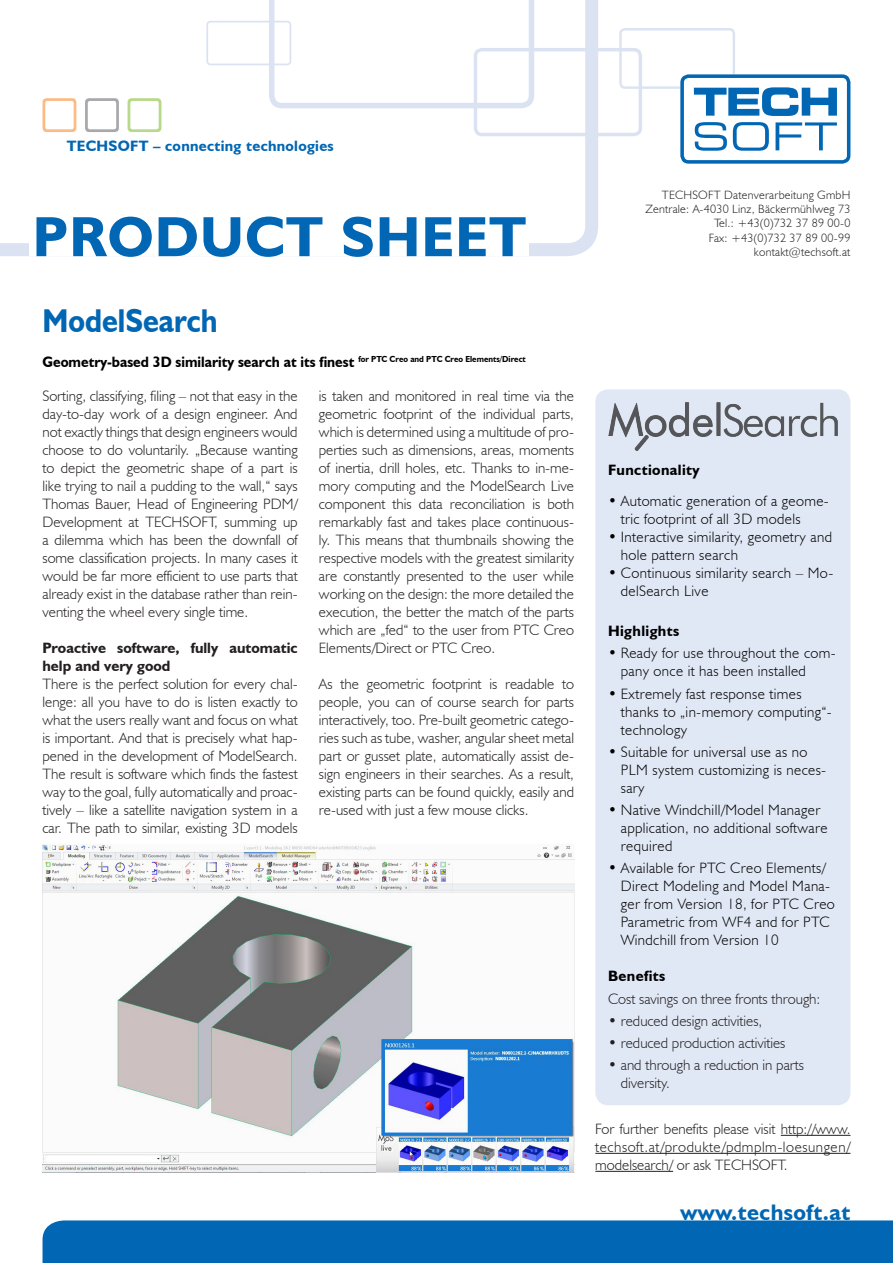
<style>
.page{position:relative;width:893px;height:1263px;background:#fff}
.page>*{position:absolute;margin:0;border:0;box-sizing:border-box;transform-origin:0 0}
.t1{font:700 57px "Humanist 521 BT";letter-spacing:.02em;color:#0166b3}
.t2{font:700 33px "Humanist 521 BT";color:#0166b3;scale:.9 1}
.t3{font:700 22.5px "Humanist 521 BT";letter-spacing:.02em;color:#0166b3}
.t4{font:300 15px/18px "Humanist 521 BT";color:#231f20;text-align:justify}
.t5{font:300 15px/18px "Humanist 521 BT";letter-spacing:.025em;color:#000}
.t6{font:700 15px "Humanist 521 BT";color:#000;scale:.95 1}
.t7{font:700 15px/18px "Humanist 521 BT";color:#231f20}
.t8{font:700 15px "Humanist 521 BT";letter-spacing:.02em;color:#0166b3}
.t9{font:700 15px "Humanist 521 BT";letter-spacing:.025em;color:#000}
.t10{font:300 12px/14.4px "Humanist 521 BT";letter-spacing:.02em;color:#231f20;text-align:right}
</style>
<div class="page">
<svg style="left:0;top:100px;width:598px;height:156px"></svg>
<svg style="left:206px;top:0;width:644px;height:164px"></svg>
<svg style="left:43px;top:98px;width:33px;height:34px"></svg>
<svg style="left:128px;top:98px;width:33px;height:34px"></svg>
<svg style="left:85px;top:98px;width:34px;height:34px"></svg>
<div style="left:43px;top:1220px;width:850px;height:43px;background:#0166b3"></div>
<hr style="left:781px;top:1135px;width:69px;height:1px;background:#231f20">
<hr style="left:595px;top:1153px;width:255px;height:1px;background:#231f20">
<hr style="left:595px;top:1171px;width:78px;height:1px;background:#231f20">
<div style="left:595px;top:389px;width:255px;height:716px;background:#e1e8f5;border-radius:13px"></div>
<div style="left:30px;top:211px;width:499px;height:45px;background:#fff"></div>
<img style="left:608px;top:402px;width:230px;height:49px">
<img style="left:43px;top:844px;width:531px;height:328px">
<p class="t8" style="left:67px;top:136px;width:268px">TECHSOFT – connecting technologies</p>
<p class="t1" style="left:33px;top:201px;width:495px">PRODUCT SHEET</p>
<p class="t2" style="left:43px;top:300px;width:196px">ModelSearch</p>
<p class="t6" style="left:43px;top:353px;width:510px">Geometry-based 3D similarity search at its finest <sup>for</sup> <sup>PTC</sup> <sup>Creo</sup> <sup>and</sup> <sup>PTC</sup> <sup>Creo</sup> <sup>Elements/Direct</sup></p>
<p class="t4" style="left:43px;top:386px;width:257px">Sorting, classifying, filing – not that easy in the day-to-day work of a design engineer. And not exactly things that design engineers would choose to do voluntarily. „Because wanting to depict the geometric shape of a part is like trying to nail a pudding to the wall,“ says Thomas Bauer, Head of Engineering PDM/ Development at TECHSOFT, summing up a dilemma which has been the downfall of some classification projects. In many cases it would be far more efficient to use parts that already exist in the database rather than rein&shy;venting the wheel every single time.</p>
<p class="t7" style="left:43px;top:638px;width:257px">Proactive software, fully automatic help and very good</p>
<p class="t4" style="left:43px;top:674px;width:257px">There is the perfect solution for every chal&shy;lenge: all you have to do is listen exactly to what the users really want and focus on what is important. And that is precisely what hap&shy;pened in the development of ModelSearch.<br>The result is software which finds the fastest way to the goal, fully automatically and proac&shy;tively – like a satellite navigation system in a car. The path to similar, existing 3D models</p>
<p class="t4" style="left:319px;top:386px;width:257px">is taken and monitored in real time via the geometric footprint of the individual parts, which is determined using a multitude of pro&shy;perties such as dimensions, areas, moments of inertia, drill holes, etc. Thanks to in-me&shy;mory computing and the ModelSearch Live component this data reconciliation is both remarkably fast and takes place continuous&shy;ly. This means that thumbnails showing the respective models with the greatest similarity are constantly presented to the user while working on the design: the more detailed the execution, the better the match of the parts which are „fed“ to the user from PTC Creo Elements/Direct or PTC Creo.</p>
<p class="t4" style="left:319px;top:674px;width:257px">As the geometric footprint is readable to people, you can of course search for parts interactively, too. Pre-built geometric catego&shy;ries such as tube, washer, angular sheet metal part or gusset plate, automatically assist de&shy;sign engineers in their searches. As a result, existing parts can be found quickly, easily and re-used with just a few mouse clicks.</p>
<p class="t10" style="left:645px;top:187px;width:207px">TECHSOFT Datenverarbeitung GmbH<br>Zentrale: A-4030 Linz, Bäckermühlweg 73<br>Tel.: +43(0)732 37 89 00-0<br>Fax: +43(0)732 37 89 00-99 kontakt@techsoft.at</p>
<p class="t9" style="left:608px;top:461px;width:93px">Functionality</p>
<p class="t5" style="left:621px;top:491px;width:210px;text-indent:-13px">• Automatic generation of a geome&shy;tric footprint of all 3D models</p>
<p class="t5" style="left:621px;top:527px;width:213px;text-indent:-13px">• Interactive similarity, geometry and hole pattern search</p>
<p class="t5" style="left:621px;top:563px;width:214px;text-indent:-13px">• Continuous similarity search – Mo&shy;delSearch Live</p>
<p class="t9" style="left:608px;top:622px;width:73px">Highlights</p>
<p class="t5" style="left:621px;top:644px;width:216px;text-indent:-13px">• Ready for use throughout the com&shy;pany once it has been installed</p>
<p class="t5" style="left:621px;top:684px;width:213px;text-indent:-13px">• Extremely fast response times thanks to „in-memory computing“- technology</p>
<p class="t5" style="left:621px;top:742px;width:207px;text-indent:-13px">• Suitable for universal use as no<br>PLM system customizing is neces&shy;sary</p>
<p class="t5" style="left:621px;top:801px;width:208px;text-indent:-13px">• Native Windchill/Model Manager application, no additional software required</p>
<p class="t5" style="left:621px;top:859px;width:215px;text-indent:-13px">• Available for PTC Creo Elements/<br>Direct Modeling and Model Mana&shy;ger from Version 18, for PTC Creo<br>Parametric from WF4 and for PTC<br>Windchill from Version 10</p>
<p class="t9" style="left:608px;top:967px;width:59px">Benefits</p>
<p class="t4" style="left:608px;top:989px;width:214px">Cost savings on three fronts through:</p>
<p class="t4" style="left:608px;top:1011px;width:156px">• reduced design activities,</p>
<p class="t4" style="left:608px;top:1034px;width:179px">• reduced production activities</p>
<p class="t4" style="left:621px;top:1056px;width:185px;text-indent:-13px">• and through a reduction in parts diversity.</p>
<p class="t4" style="left:595px;top:1119px;width:257px">For further benefits please visit http://www. techsoft.at/produkte/pdmplm-loesungen/ modelsearch/ or ask TECHSOFT.</p>
<h3 class="t3" style="left:680px;top:1199px;width:172px">www.techsoft.at</h3>
</div>
